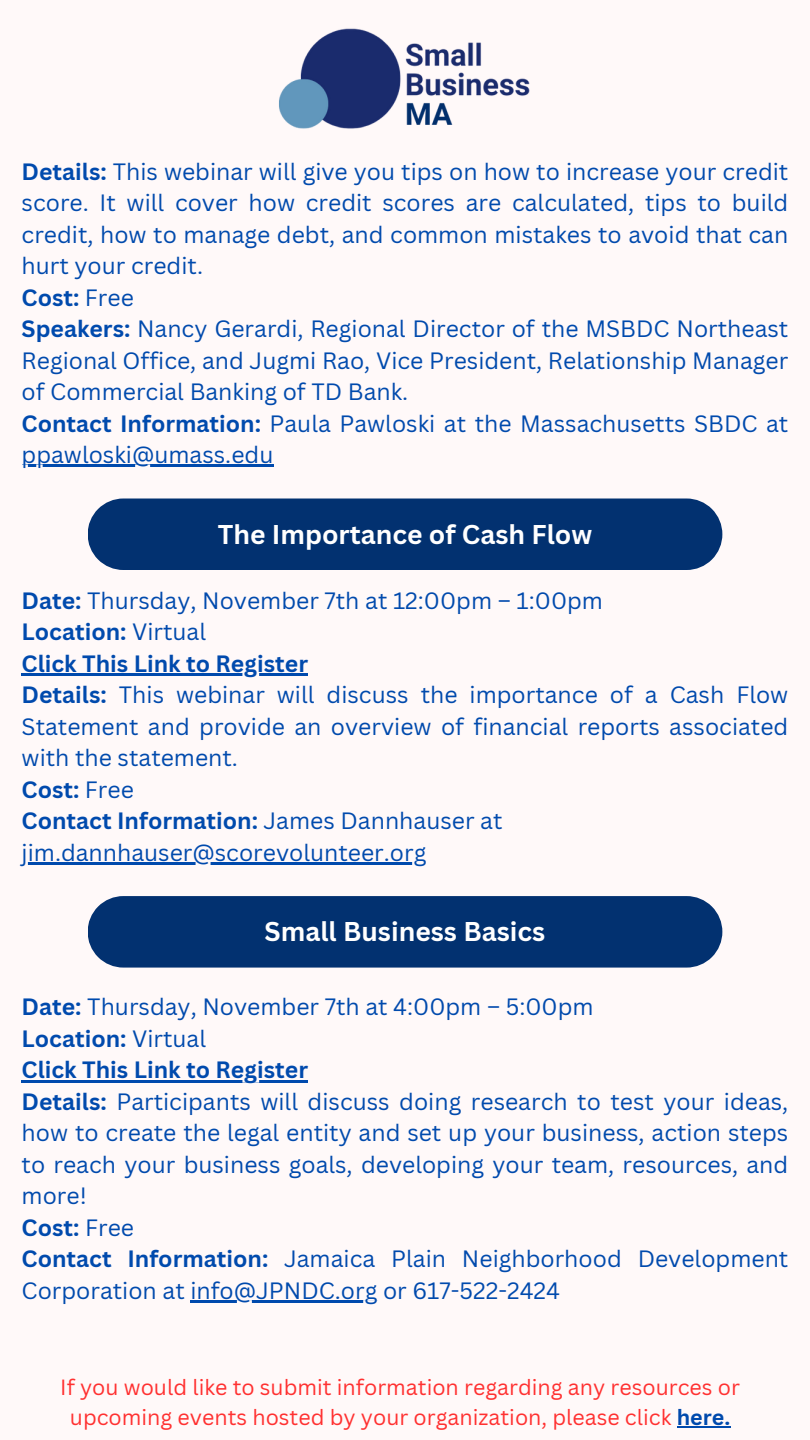
<style>
.page{position:relative;width:810px;height:1440px;background:#fff9f9}
.page>*{position:absolute;margin:0;border:0;box-sizing:border-box;transform-origin:0 0}
.t1{font:700 26.4px "Canva Sans";color:#fff}
.t2{font:23px/31.5px "Canva Sans";color:#004aad;text-align:justify}
.t3{font:700 23px "Canva Sans";color:#004aad}
.t4{font:21.4px/30px "Canva Sans";color:#ff3131;text-align:center}
.s1{font-weight:700}
.s2{font-weight:400}
.s3{font-weight:700;color:#004aad}
</style>
<div class="page">
<img style="left:279px;top:28px;width:251px;height:101px">
<hr style="left:677px;top:1427px;width:53px;height:1px;background:#004aad">
<hr style="left:22px;top:465px;width:251px;height:2px;background:#004aad">
<div style="left:88px;top:499px;width:634px;height:71px;background:#023170"></div>
<hr style="left:22px;top:673px;width:286px;height:3px;background:#004aad">
<hr style="left:22px;top:862px;width:404px;height:3px;background:#004aad">
<div style="left:88px;top:896px;width:634px;height:72px;background:#023170"></div>
<hr style="left:22px;top:1080px;width:286px;height:2px;background:#004aad">
<hr style="left:190px;top:1300px;width:187px;height:3px;background:#004aad">
<p class="t2" style="left:22px;top:155px;width:768px"><span class="s1">Details:</span> This webinar will give you tips on how to increase your credit score. It will cover how credit scores are calculated, tips to build credit, how to manage debt, and common mistakes to avoid that can hurt your credit.</p>
<p class="t3" style="left:22px;top:281px;width:114px">Cost: <span class="s2">Free</span></p>
<p class="t2" style="left:22px;top:313px;width:768px"><span class="s1">Speakers:</span> Nancy Gerardi, Regional Director of the MSBDC Northeast Regional Office, and Jugmi Rao, Vice President, Relationship Manager of Commercial Banking of TD Bank.</p>
<h1 class="t2" style="left:22px;top:407px;width:768px"><span class="s1">Contact Information:</span> Paula Pawloski at the Massachusetts SBDC at</h1>
<p class="t2" style="left:22px;top:439px;width:253px">ppawloski@umass.edu</p>
<p class="t1" style="left:218px;top:515px;width:376px">The Importance of Cash Flow</p>
<p class="t2" style="left:22px;top:584px;width:583px"><span class="s1">Date:</span> Thursday, November 7th at 12:00pm – 1:00pm</p>
<p class="t3" style="left:22px;top:616px;width:186px">Location: <span class="s2">Virtual</span></p>
<p class="t3" style="left:22px;top:647px;width:288px">Click This Link to Register</p>
<p class="t2" style="left:22px;top:679px;width:768px"><span class="s1">Details:</span> This webinar will discuss the importance of a Cash Flow Statement and provide an overview of financial reports associated with the statement.</p>
<p class="t3" style="left:22px;top:773px;width:114px">Cost: <span class="s2">Free</span></p>
<h1 class="t3" style="left:22px;top:805px;width:482px">Contact Information: <span class="s2">James Dannhauser at</span></h1>
<p class="t2" style="left:22px;top:836px;width:406px">jim.dannhauser@scorevolunteer.org</p>
<p class="t1" style="left:265px;top:913px;width:282px">Small Business Basics</p>
<p class="t2" style="left:22px;top:991px;width:574px"><span class="s1">Date:</span> Thursday, November 7th at 4:00pm – 5:00pm</p>
<p class="t3" style="left:22px;top:1022px;width:186px">Location: <span class="s2">Virtual</span></p>
<p class="t3" style="left:22px;top:1054px;width:288px">Click This Link to Register</p>
<p class="t2" style="left:22px;top:1085px;width:768px"><span class="s1">Details:</span> Participants will discuss doing research to test your ideas, how to create the legal entity and set up your business, action steps to reach your business goals, developing your team, resources, and more!</p>
<p class="t2" style="left:22px;top:1211px;width:768px;text-align:left"><span class="s1">Cost:</span> Free<br><span class="s1">Contact Information:</span> Jamaica Plain Neighborhood Development<br>Corporation at info@JPNDC.org or 617-522-2424</p>
<p class="t4" style="left:60px;top:1372px;width:681px">If you would like to submit information regarding any resources or upcoming events hosted by your organization, please click <span class="s3">here.</span></p>
</div>
